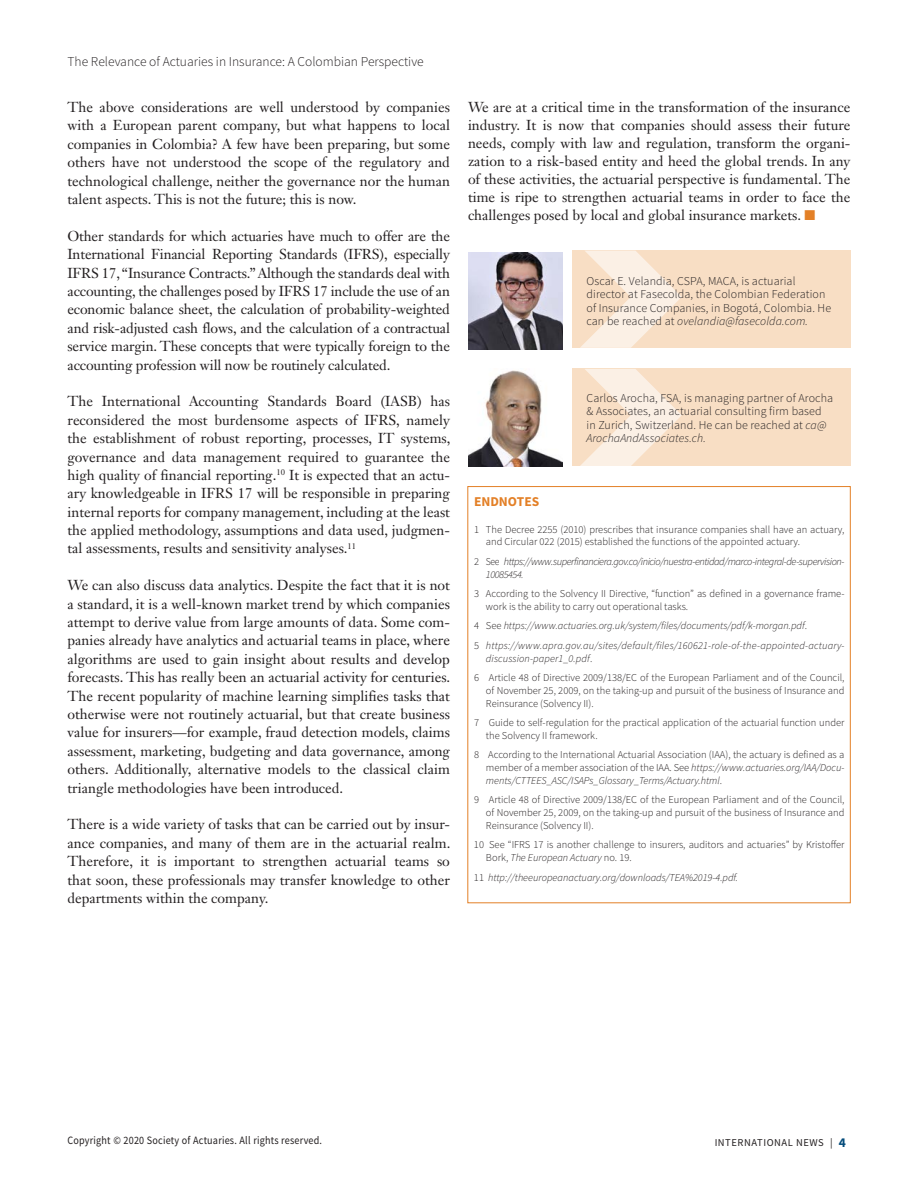
<style>
.page{position:relative;width:918px;height:1188px;background:#fff}
.page>*{position:absolute;margin:0;border:0;box-sizing:border-box;transform-origin:0 0}
.Article_Body___space{font:14.25px/18.5px "Janson Text LT Std";color:#231f20;text-align:justify}
.t1{font:300 13.5px "Source Sans Pro";color:#231f20}
.Endnotes_Title{font:700 13.5px "Source Sans Pro";color:#e38027}
.Author_Info{font:300 12px/13.5px "Source Sans Pro";letter-spacing:.01em;color:#231f20}
.t2{font:11.25px "Source Sans Pro";letter-spacing:.02em;color:#231f20;scale:.9 1}
.Endnotes_Body{font:300 10.5px/12.8px "Source Sans Pro";color:#231f20}
.Endnotes_Body-2{font:italic 300 10.5px "Source Sans Pro";color:#231f20}
.Endnotes_Body-3{font:italic 300 10.5px/12.8px "Source Sans Pro";letter-spacing:.02em;color:#231f20}
.Endnotes_Body-4{font:italic 300 10.5px/12.8px "Source Sans Pro";letter-spacing:-.04em;color:#231f20}
.t3{font:10.5px "Source Sans Pro";letter-spacing:.05em;color:#231f20}
.s1{color:#e38027}
.s2{font-style:italic}
.s3{font-style:normal}
.s4{font-weight:700;font-size:13.5px;color:#044c7b}
</style>
<div class="page">
<div style="left:572px;top:251px;width:278px;height:97px;background:#f8dec4"></div>
<svg style="left:580px;top:251px;width:102px;height:97px"></svg>
<img style="left:468px;top:252px;width:94px;height:97px">
<div style="left:572px;top:369px;width:278px;height:97px;background:#f8dec4"></div>
<svg style="left:580px;top:369px;width:102px;height:97px"></svg>
<img style="left:468px;top:370px;width:94px;height:96px">
<p class="t1" style="left:68px;top:54px;width:358px">The Relevance of Actuaries in Insurance: A Colombian Perspective</p>
<p class="Article_Body___space" style="left:68px;top:98px;width:384px">The above considerations are well understood by companies with a European parent company, but what happens to local companies in Colombia? A few have been preparing, but some others have not understood the scope of the regulatory and technological challenge, neither the governance nor the human talent aspects. This is not the future; this is now.</p>
<p class="Article_Body___space" style="left:68px;top:227px;width:384px">Other standards for which actuaries have much to offer are the International Financial Reporting Standards (IFRS), especially IFRS 17, “Insurance Contracts.” Although the standards deal with accounting, the challenges posed by IFRS 17 include the use of an economic balance sheet, the calculation of probability-weighted and risk-adjusted cash flows, and the calculation of a contractual service margin. These concepts that were typically foreign to the accounting profession will now be routinely calculated.</p>
<p class="Article_Body___space" style="left:67px;top:392px;width:385px">The International Accounting Standards Board (IASB) has reconsidered the most burdensome aspects of IFRS, namely the establishment of robust reporting, processes, IT systems, governance and data management required to guarantee the high quality of financial reporting.<sup>10</sup> It is expected that an actu&shy;ary knowledgeable in IFRS 17 will be responsible in preparing internal reports for company management, including at the least the applied methodology, assumptions and data used, judgmen&shy;tal assessments, results and sensitivity analyses.<sup>11</sup></p>
<p class="Article_Body___space" style="left:68px;top:576px;width:384px">We can also discuss data analytics. Despite the fact that it is not a standard, it is a well-known market trend by which companies attempt to derive value from large amounts of data. Some com&shy;panies already have analytics and actuarial teams in place, where algorithms are used to gain insight about results and develop forecasts. This has really been an actuarial activity for centuries.</p>
<p class="Article_Body___space" style="left:68px;top:686px;width:384px">The recent popularity of machine learning simplifies tasks that otherwise were not routinely actuarial, but that create business value for insurers—for example, fraud detection models, claims assessment, marketing, budgeting and data governance, among others. Additionally, alternative models to the classical claim triangle methodologies have been introduced.</p>
<p class="Article_Body___space" style="left:68px;top:815px;width:385px">There is a wide variety of tasks that can be carried out by insur&shy;ance companies, and many of them are in the actuarial realm.<br>Therefore, it is important to strengthen actuarial teams so that soon, these professionals may transfer knowledge to other departments within the company.</p>
<p class="Article_Body___space" style="left:468px;top:98px;width:384px;line-height:18px">We are at a critical time in the transformation of the insurance industry. It is now that companies should assess their future needs, comply with law and regulation, transform the organi&shy;zation to a risk-based entity and heed the global trends. In any of these activities, the actuarial perspective is fundamental. The time is ripe to strengthen actuarial teams in order to face the challenges posed by local and global insurance markets. <span class="s1">■</span></p>
<p class="Author_Info" style="left:586px;top:274px;width:246px">Oscar E. Velandia, CSPA, MACA, is actuarial director at Fasecolda, the Colombian Federation of Insurance Companies, in Bogotá, Colombia. He can be reached at <span class="s2">ovelandia@fasecolda.com.</span></p>
<p class="Author_Info" style="left:586px;top:391px;width:248px">Carlos Arocha, FSA, is managing partner of Arocha &amp; Associates, an actuarial consulting firm based in Zurich, Switzerland. He can be reached at <span class="s2">ca@ ArochaAndAssociates.ch.</span></p>
<p class="Endnotes_Title" style="left:474px;top:493px;width:67px">ENDNOTES</p>
<p class="Endnotes_Body" style="left:486px;top:523px;width:360px;text-indent:-12px">1 The Decree 2255 (2010) prescribes that insurance companies shall have an actuary, and Circular 022 (2015) established the functions of the appointed actuary.</p>
<p class="Endnotes_Body-4" style="left:486px;top:555px;width:360px;text-indent:-12px"><span class="s3">2 See</span> https://www.superfinanciera.gov.co/inicio/nuestra-entidad/marco-integral-de-supervision-<br>10085454.</p>
<p class="Endnotes_Body" style="left:486px;top:587px;width:360px;text-indent:-12px">3 According to the Solvency II Directive, “function” as defined in a governance frame&shy;work is the ability to carry out operational tasks.</p>
<p class="Endnotes_Body-2" style="left:474px;top:619px;width:335px"><span class="s3">4 See</span> https://www.actuaries.org.uk/system/files/documents/pdf/k-morgan.pdf<span class="s3">.</span></p>
<p class="Endnotes_Body-3" style="left:486px;top:639px;width:360px;text-indent:-12px"><span class="s3">5</span> https://www.apra.gov.au/sites/default/files/160621-role-of-the-appointed-actuary&shy;discussion-paper1_0.pdf<span class="s3">.</span></p>
<p class="Endnotes_Body" style="left:486px;top:671px;width:360px;text-align:justify;text-indent:-12px">6 Article 48 of Directive 2009/138/EC of the European Parliament and of the Council, of November 25, 2009, on the taking-up and pursuit of the business of Insurance and Reinsurance (Solvency II).</p>
<p class="Endnotes_Body" style="left:486px;top:716px;width:360px;text-indent:-12px">7 Guide to self-regulation for the practical application of the actuarial function under the Solvency II framework.</p>
<p class="Endnotes_Body" style="left:486px;top:748px;width:360px;text-align:justify;text-indent:-12px">8 According to the International Actuarial Association (IAA), the actuary is defined as a member of a member association of the IAA. See <span class="s2">https://www.actuaries.org/IAA/Docu&shy;ments/CTTEES_ASC/ISAPs_Glossary_Terms/Actuary.html</span>.</p>
<p class="Endnotes_Body" style="left:486px;top:793px;width:360px;text-align:justify;text-indent:-12px">9 Article 48 of Directive 2009/138/EC of the European Parliament and of the Council, of November 25, 2009, on the taking-up and pursuit of the business of Insurance and Reinsurance (Solvency II).</p>
<p class="Endnotes_Body" style="left:486px;top:838px;width:360px;text-indent:-12px">10 See “IFRS 17 is another challenge to insurers, auditors and actuaries” by Kristoffer<br>Bork, <span class="s2">The European Actuary</span> no. 19.</p>
<p class="Endnotes_Body-2" style="left:474px;top:871px;width:266px"><span class="s3">11</span> http://theeuropeanactuary.org/downloads/TEA%2019-4.pdf.</p>
<p class="t2" style="left:68px;top:1133px;width:284px">Copyright © 2020 Society of Actuaries. All rights reserved.</p>
<p class="t3" style="left:715px;top:1136px;width:133px">INTERNATIONAL NEWS | <span class="s4">4</span></p>
</div>
